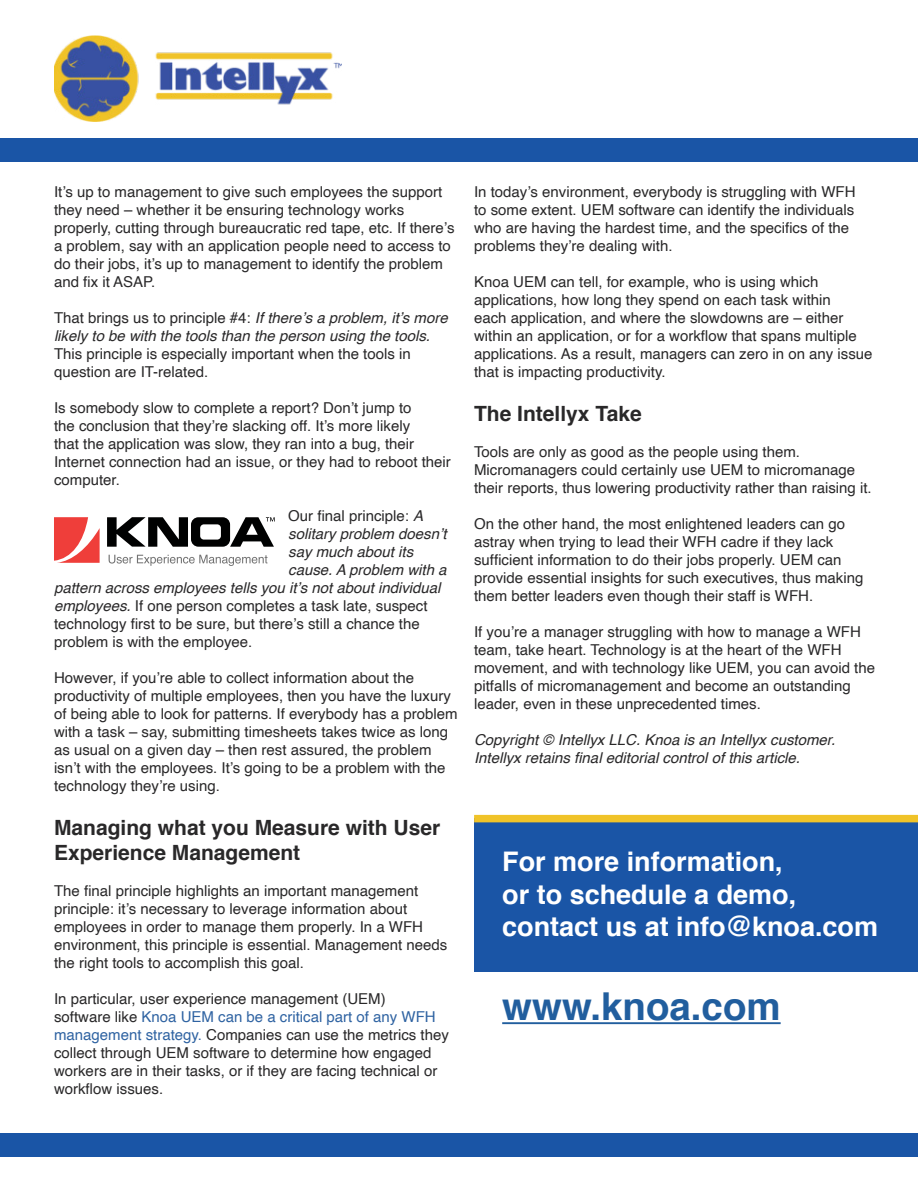
<style>
.page{position:relative;width:918px;height:1188px;background:#fff}
.page>*{position:absolute;margin:0;border:0;box-sizing:border-box;transform-origin:0 0}
.t1{font:700 38.4px "Helvetica";color:#215e9e}
.t2{font:700 27px/32.4px "Helvetica";color:#fff}
.t3{font:700 21px/25.2px "Helvetica";color:#292829}
.t4{font:15px/18px "Helvetica";color:#292829}
.t5{font:italic 15px/18px "Helvetica";color:#292829}
.s1{font-style:normal}
.s2{font-style:italic}
.s3{color:#2f63a2}
</style>
<div class="page">
<div style="left:474px;top:819px;width:444px;height:153px;background:#1a55a6"></div>
<div style="left:0;top:138px;width:918px;height:24px;background:#1a55a6"></div>
<img style="left:54px;top:35px;width:288px;height:86px">
<svg style="left:54px;top:517px;width:46px;height:46px"></svg>
<svg style="left:107px;top:517px;width:168px;height:30px"></svg>
<svg style="left:109px;top:555px;width:159px;height:11px"></svg>
<div style="left:0;top:1133px;width:918px;height:23px;background:#1a55a6"></div>
<hr style="left:502px;top:1022px;width:279px;height:2px;background:#215e9e">
<div style="left:474px;top:815px;width:444px;height:7px;background:#f0c328"></div>
<p class="t4" style="left:54px;top:184px;width:402px">It’s up to management to give such employees the support they need – whether it be ensuring technology works properly, cutting through bureaucratic red tape, etc. If there’s a problem, say with an application people need to access to do their jobs, it’s up to management to identify the problem and fix it ASAP.</p>
<p class="t5" style="left:54px;top:310px;width:395px"><span class="s1">That brings us to principle #4:</span> If there’s a problem, it’s more likely to be with the tools than the person using the tools.</p>
<p class="t4" style="left:54px;top:346px;width:358px">This principle is especially important when the tools in question are IT-related.</p>
<p class="t4" style="left:54px;top:400px;width:398px">Is somebody slow to complete a report? Don’t jump to<br>the conclusion that they’re slacking off. It’s more likely<br>that the application was slow, they ran into a bug, their Internet connection had an issue, or they had to reboot their computer.</p>
<p class="t4" style="left:288px;top:508px;width:137px">Our final principle: <span class="s2">A</span></p>
<p class="t5" style="left:288px;top:526px;width:160px">solitary problem doesn’t</p>
<p class="t5" style="left:288px;top:544px;width:127px">say much about its</p>
<p class="t5" style="left:288px;top:562px;width:160px">cause. A problem with a</p>
<p class="t5" style="left:54px;top:580px;width:388px">pattern across employees tells you it’s not about individual</p>
<p class="t4" style="left:54px;top:598px;width:375px"><span class="s2">employees.</span> If one person completes a task late, suspect</p>
<p class="t4" style="left:54px;top:616px;width:367px">technology first to be sure, but there’s still a chance the</p>
<p class="t4" style="left:54px;top:634px;width:200px">problem is with the employee.</p>
<p class="t4" style="left:54px;top:670px;width:405px">However, if you’re able to collect information about the productivity of multiple employees, then you have the luxury of being able to look for patterns. If everybody has a problem with a task – say, submitting timesheets takes twice as long as usual on a given day – then rest assured, the problem isn’t with the employees. It’s going to be a problem with the technology they’re using.</p>
<h3 class="t3" style="left:54px;top:815px;width:388px">Managing what you Measure with User<br>Experience Management</h3>
<p class="t4" style="left:54px;top:882px;width:395px">The final principle highlights an important management principle: it’s necessary to leverage information about employees in order to manage them properly. In a WFH environment, this principle is essential. Management needs the right tools to accomplish this goal.</p>
<p class="t4" style="left:54px;top:990px;width:396px">In particular, user experience management (UEM)<br>software like <span class="s3">Knoa UEM can be a critical part of any WFH management strategy.</span> Companies can use the metrics they collect through UEM software to determine how engaged workers are in their tasks, or if they are facing technical or workflow issues.</p>
<p class="t4" style="left:474px;top:184px;width:383px">In today’s environment, everybody is struggling with WFH to some extent. UEM software can identify the individuals who are having the hardest time, and the specifics of the problems they’re dealing with.</p>
<p class="t4" style="left:474px;top:274px;width:400px">Knoa UEM can tell, for example, who is using which applications, how long they spend on each task within<br>each application, and where the slowdowns are – either within an application, or for a workflow that spans multiple applications. As a result, managers can zero in on any issue that is impacting productivity.</p>
<h3 class="t3" style="left:474px;top:401px;width:169px">The Intellyx Take</h3>
<p class="t4" style="left:474px;top:443px;width:399px">Tools are only as good as the people using them.<br>Micromanagers could certainly use UEM to micromanage their reports, thus lowering productivity rather than raising it.</p>
<p class="t4" style="left:474px;top:515px;width:391px">On the other hand, the most enlightened leaders can go astray when trying to lead their WFH cadre if they lack sufficient information to do their jobs properly. UEM can provide essential insights for such executives, thus making them better leaders even though their staff is WFH.</p>
<p class="t4" style="left:474px;top:623px;width:403px">If you’re a manager struggling with how to manage a WFH team, take heart. Technology is at the heart of the WFH movement, and with technology like UEM, you can avoid the pitfalls of micromanagement and become an outstanding leader, even in these unprecedented times.</p>
<p class="t5" style="left:474px;top:731px;width:363px">Copyright © Intellyx LLC. Knoa is an Intellyx customer.<br>Intellyx retains final editorial control of this article.</p>
<h2 class="t2" style="left:502px;top:846px;width:377px">For more information,<br>or to schedule a demo, contact us at info@knoa.com</h2>
<h1 class="t1" style="left:502px;top:976px;width:280px">www.knoa.com</h1>
</div>
